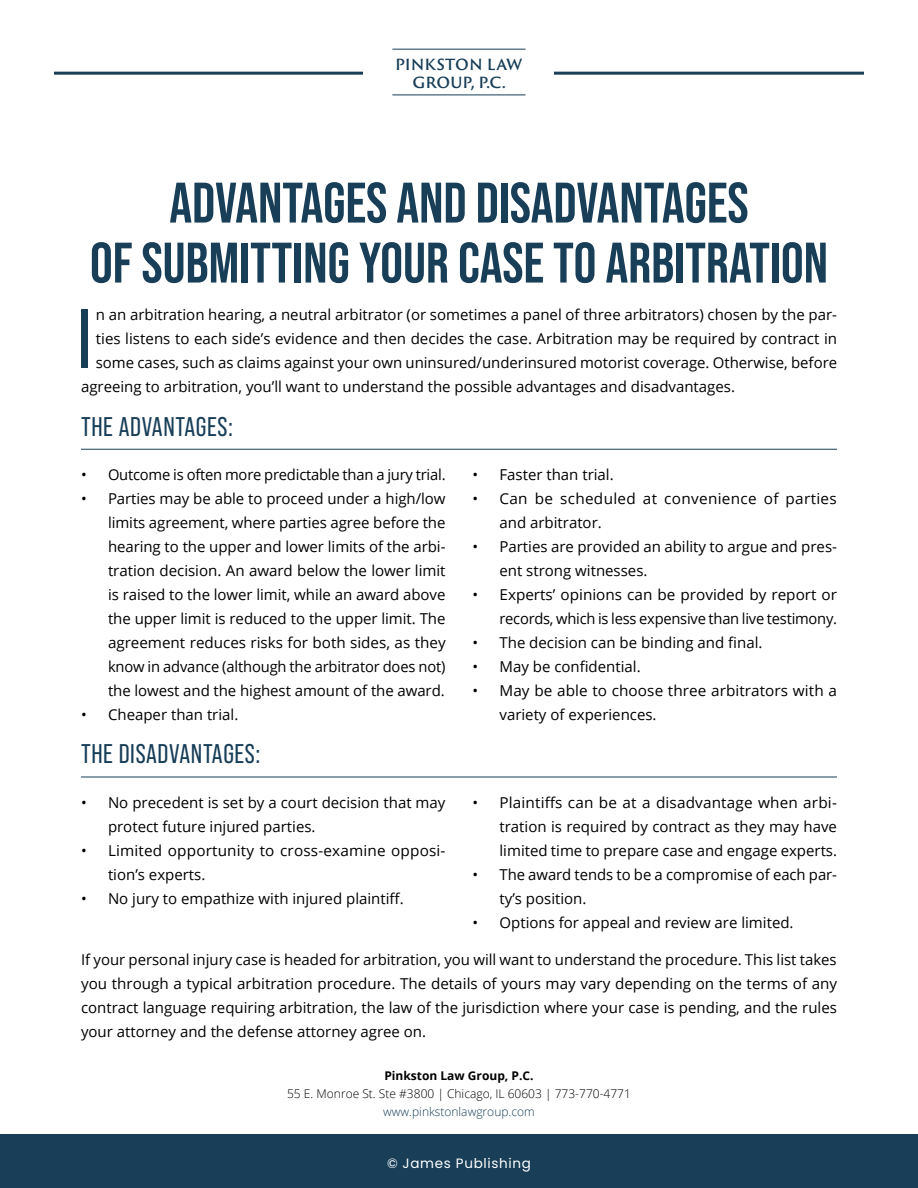
<style>
.page{position:relative;width:918px;height:1188px;background:#fff}
.page>*{position:absolute;margin:0;border:0;box-sizing:border-box;transform-origin:0 0}
.P1_-_Basic_Paragraph{font:82.2px "Open Sans";color:#183e58}
.t1{font:700 57px/60px "Bebas Neue Pro";color:#183e58;text-align:center}
.H1_-_Heading_1{font:27px "Bebas Neue Pro";letter-spacing:.025em;color:#183e58}
.P1_-_Basic_Paragraph-2{font:15px/24px "Open Sans";color:#000}
.P1_-_Basic_Paragraph-3{font:15px/24px "Open Sans";letter-spacing:.02em;color:#000}
.t2{font:600 15px/18px "Trajan Sans Pro";color:#183e58;text-align:center}
.t3{font:13.5px "Poppins";letter-spacing:.05em;color:#fff}
.t4{font:300 12px "Open Sans";color:#000}
.t5{font:300 12px "Open Sans";color:#183e58}
.t6{font:700 12px "Open Sans";color:#000}
</style>
<div class="page">
<hr style="left:54px;top:72px;width:810px;height:3px;background:#183e58">
<div style="left:364px;top:32px;width:190px;height:83px;background:#fff"></div>
<div style="left:0;top:1134px;width:918px;height:54px;background:#183e58"></div>
<hr style="left:81px;top:449px;width:756px;height:1px;background:#183e58">
<hr style="left:81px;top:777px;width:756px;height:1px;background:#183e58">
<hr style="left:392px;top:49px;width:134px;height:1px;background:#183e58">
<hr style="left:392px;top:95px;width:134px;height:1px;background:#183e58">
<p class="t2" style="left:395px;top:55px;width:129px">PINKSTON LAW<br>GROUP, P.C.</p>
<p class="t1" style="left:90px;top:172px;width:740px">ADVANTAGES AND DISADVANTAGES<br>OF SUBMITTING YOUR CASE TO ARBITRATION</p>
<p class="P1_-_Basic_Paragraph" style="left:73px;top:282px;width:24px">I</p>
<p class="P1_-_Basic_Paragraph-2" style="left:96px;top:302px;width:743px">n an arbitration hearing, a neutral arbitrator (or sometimes a panel of three arbitrators) chosen by the par-</p>
<p class="P1_-_Basic_Paragraph-2" style="left:96px;top:326px;width:743px">ties listens to each side’s evidence and then decides the case. Arbitration may be required by contract in</p>
<p class="P1_-_Basic_Paragraph-2" style="left:96px;top:350px;width:743px">some cases, such as claims against your own uninsured/underinsured motorist coverage. Otherwise, before</p>
<p class="P1_-_Basic_Paragraph-2" style="left:81px;top:374px;width:656px">agreeing to arbitration, you’ll want to understand the possible advantages and disadvantages.</p>
<p class="H1_-_Heading_1" style="left:81px;top:411px;width:154px">THE ADVANTAGES:</p>
<p class="P1_-_Basic_Paragraph-2" style="left:81px;top:462px;width:366px">• Outcome is often more predictable than a jury trial.</p>
<p class="P1_-_Basic_Paragraph-2" style="left:108px;top:486px;width:339px;text-align:justify;text-indent:-27px">• Parties may be able to proceed under a high/low limits agreement, where parties agree before the hearing to the upper and lower limits of the arbi&shy;tration decision. An award below the lower limit is raised to the lower limit, while an award above the upper limit is reduced to the upper limit. The agreement reduces risks for both sides, as they know in advance (although the arbitrator does not) the lowest and the highest amount of the award.</p>
<p class="P1_-_Basic_Paragraph-2" style="left:81px;top:702px;width:159px">• Cheaper than trial.</p>
<p class="P1_-_Basic_Paragraph-2" style="left:472px;top:462px;width:143px">• Faster than trial.</p>
<p class="P1_-_Basic_Paragraph-3" style="left:500px;top:486px;width:339px;text-indent:-27px">• Can be scheduled at convenience of parties and arbitrator.</p>
<p class="P1_-_Basic_Paragraph-2" style="left:500px;top:534px;width:339px;text-indent:-27px">• Parties are provided an ability to argue and pres&shy;ent strong witnesses.</p>
<p class="P1_-_Basic_Paragraph-2" style="left:472px;top:582px;width:366px;text-align:right">• Experts’ opinions can be provided by report or records, which is less expensive than live testimony.</p>
<p class="P1_-_Basic_Paragraph-2" style="left:472px;top:630px;width:291px">• The decision can be binding and final.</p>
<p class="P1_-_Basic_Paragraph-2" style="left:472px;top:654px;width:170px">• May be confidential.</p>
<p class="P1_-_Basic_Paragraph-2" style="left:500px;top:678px;width:339px;text-indent:-27px">• May be able to choose three arbitrators with a variety of experiences.</p>
<p class="H1_-_Heading_1" style="left:81px;top:739px;width:181px">THE DISADVANTAGES:</p>
<p class="P1_-_Basic_Paragraph-2" style="left:108px;top:790px;width:339px;text-indent:-27px">• No precedent is set by a court decision that may protect future injured parties.</p>
<p class="P1_-_Basic_Paragraph-2" style="left:108px;top:838px;width:339px;text-indent:-27px">• Limited opportunity to cross-examine opposi&shy;tion’s experts.</p>
<p class="P1_-_Basic_Paragraph-2" style="left:81px;top:886px;width:324px">• No jury to empathize with injured plaintiff.</p>
<p class="P1_-_Basic_Paragraph-2" style="left:500px;top:790px;width:339px;text-align:justify;text-indent:-27px">• Plaintiffs can be at a disadvantage when arbi&shy;tration is required by contract as they may have limited time to prepare case and engage experts.</p>
<p class="P1_-_Basic_Paragraph-2" style="left:500px;top:862px;width:339px;text-indent:-27px">• The award tends to be a compromise of each par&shy;ty’s position.</p>
<p class="P1_-_Basic_Paragraph-2" style="left:472px;top:910px;width:323px">• Options for appeal and review are limited.</p>
<p class="P1_-_Basic_Paragraph-2" style="left:81px;top:947px;width:758px;text-align:justify">If your personal injury case is headed for arbitration, you will want to understand the procedure. This list takes you through a typical arbitration procedure. The details of yours may vary depending on the terms of any contract language requiring arbitration, the law of the jurisdiction where your case is pending, and the rules your attorney and the defense attorney agree on.</p>
<p class="t6" style="left:384px;top:1067px;width:151px">Pinkston Law Group, P.C.</p>
<p class="t4" style="left:287px;top:1086px;width:345px">55 E. Monroe St. Ste #3800 | Chicago, IL 60603 | 773-770-4771</p>
<p class="t5" style="left:383px;top:1104px;width:153px">www.pinkstonlawgroup.com</p>
<p class="t3" style="left:387px;top:1156px;width:145px">© James Publishing</p>
</div>
